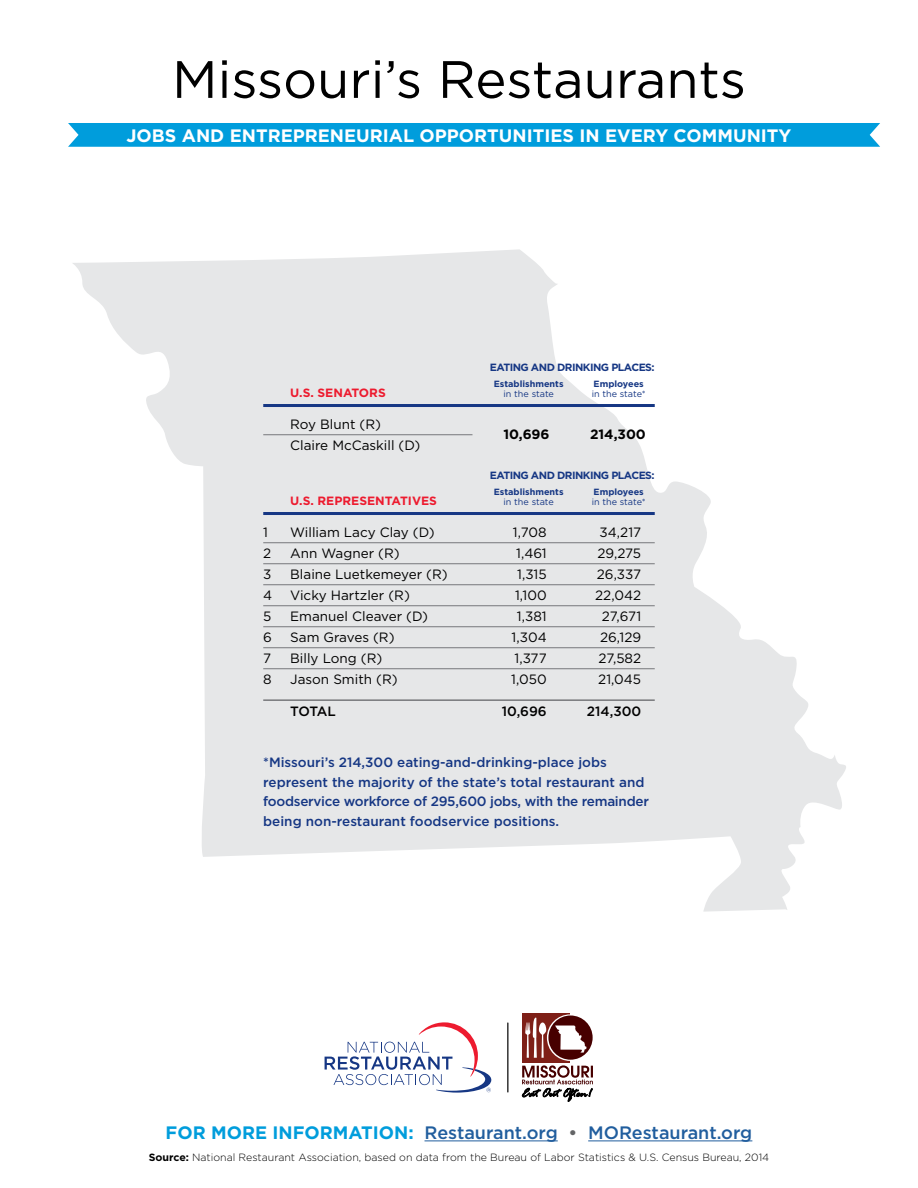
<style>
.page{position:relative;width:918px;height:1188px;background:#fff}
.page>*{position:absolute;margin:0;border:0;box-sizing:border-box;transform-origin:0 0}
.t1{font:52.5px "Gotham";color:#000}
.t2{font:700 18px "Gotham";color:#fff}
.t3{font:500 18px "Gotham";color:#215e9e}
.t4{font:13.5px/21px "Gotham";color:#000}
.t5{font:500 13.5px/19.5px "Gotham";color:#163784}
.t6{font:500 13.5px "Gotham";color:#000}
.t7{font:700 13.5px "Gotham";color:#000}
.t8{font:700 12px "Gotham";color:#ed1b2f}
.t9{font:300 10.5px "Gotham";color:#000}
.t10{font:700 10.5px "Gotham";letter-spacing:-.05em;color:#163784}
.t11{font:700 9px "Gotham";color:#163784}
.t12{font:9px "Gotham";color:#163784}
.s1{font-weight:700;color:#009ddc}
.s2{color:#636466}
.s3{font-weight:700}
</style>
<div class="page">
<div style="left:68px;top:123px;width:812px;height:24px;background:#009ddc"></div>
<svg style="left:73px;top:249px;width:773px;height:663px;fill:#e6e7e8"></svg>
<hr style="left:263px;top:434px;width:209px;height:1px;background:#77787b">
<hr style="left:263px;top:404px;width:392px;height:3px;background:#163784">
<hr style="left:263px;top:542px;width:392px;height:1px;background:#77787b">
<hr style="left:263px;top:563px;width:392px;height:1px;background:#77787b">
<hr style="left:263px;top:584px;width:392px;height:1px;background:#77787b">
<hr style="left:263px;top:605px;width:392px;height:1px;background:#77787b">
<hr style="left:263px;top:626px;width:392px;height:1px;background:#77787b">
<hr style="left:263px;top:647px;width:392px;height:1px;background:#77787b">
<hr style="left:263px;top:668px;width:392px;height:1px;background:#77787b">
<hr style="left:263px;top:699px;width:392px;height:2px;background:#77787b">
<hr style="left:263px;top:512px;width:392px;height:3px;background:#163784">
<svg style="left:325px;top:1022px;width:166px;height:71px"></svg>
<hr style="left:507px;top:1023px;width:1px;height:69px;background:#000">
<hr style="left:425px;top:1141px;width:133px;height:1px;background:#215e9e">
<hr style="left:588px;top:1141px;width:164px;height:1px;background:#215e9e">
<div style="left:522px;top:1013px;width:48px;height:49px;background:#7e1f17"></div>
<svg style="left:547px;top:1014px;width:46px;height:47px"></svg>
<svg style="left:548px;top:1015px;width:45px;height:45px"></svg>
<svg style="left:555px;top:1026px;width:32px;height:27px"></svg>
<svg style="left:522px;top:1065px;width:71px;height:37px"></svg>
<svg style="left:525px;top:1017px;width:21px;height:41px"></svg>
<h1 class="t1" style="left:172px;top:50px;width:575px">Missouri’s Restaurants</h1>
<h2 class="t2" style="left:126px;top:125px;width:667px">JOBS AND ENTREPRENEURIAL OPPORTUNITIES IN EVERY COMMUNITY</h2>
<p class="t10" style="left:490px;top:361px;width:166px">EATING AND DRINKING PLACES:</p>
<p class="t11" style="left:494px;top:378px;width:71px">Establishments</p>
<p class="t11" style="left:594px;top:378px;width:52px">Employees</p>
<p class="t8" style="left:290px;top:386px;width:97px">U.S. SENATORS</p>
<p class="t12" style="left:504px;top:389px;width:52px">in the state</p>
<p class="t12" style="left:592px;top:389px;width:56px">in the state*</p>
<p class="t4" style="left:290px;top:413px;width:132px">Roy Blunt (R)<br>Claire McCaskill (D)</p>
<p class="t7" style="left:503px;top:427px;width:48px">10,696</p>
<p class="t7" style="left:590px;top:427px;width:57px">214,300</p>
<p class="t10" style="left:490px;top:469px;width:166px">EATING AND DRINKING PLACES:</p>
<p class="t11" style="left:494px;top:486px;width:71px">Establishments</p>
<p class="t11" style="left:594px;top:486px;width:52px">Employees</p>
<p class="t8" style="left:290px;top:494px;width:148px">U.S. REPRESENTATIVES</p>
<p class="t12" style="left:504px;top:497px;width:52px">in the state</p>
<p class="t12" style="left:592px;top:497px;width:56px">in the state*</p>
<p class="t4" style="left:263px;top:521px;width:6px">1</p>
<p class="t4" style="left:290px;top:521px;width:146px">William Lacy Clay (D)</p>
<p class="t4" style="left:513px;top:521px;width:35px">1,708</p>
<p class="t4" style="left:600px;top:521px;width:43px">34,217</p>
<p class="t4" style="left:263px;top:542px;width:10px">2</p>
<p class="t4" style="left:290px;top:542px;width:111px">Ann Wagner (R)</p>
<p class="t4" style="left:516px;top:542px;width:32px">1,461</p>
<p class="t4" style="left:597px;top:542px;width:45px">29,275</p>
<p class="t4" style="left:263px;top:563px;width:10px">3</p>
<p class="t4" style="left:290px;top:563px;width:159px">Blaine Luetkemeyer (R)</p>
<p class="t4" style="left:517px;top:563px;width:31px">1,315</p>
<p class="t4" style="left:597px;top:563px;width:46px">26,337</p>
<p class="t4" style="left:263px;top:584px;width:11px">4</p>
<p class="t4" style="left:290px;top:584px;width:121px">Vicky Hartzler (R)</p>
<p class="t4" style="left:515px;top:584px;width:33px">1,100</p>
<p class="t4" style="left:595px;top:584px;width:48px">22,042</p>
<p class="t4" style="left:263px;top:605px;width:10px">5</p>
<p class="t4" style="left:290px;top:605px;width:139px">Emanuel Cleaver (D)</p>
<p class="t4" style="left:517px;top:605px;width:31px">1,381</p>
<p class="t4" style="left:602px;top:605px;width:41px">27,671</p>
<p class="t4" style="left:263px;top:626px;width:10px">6</p>
<p class="t4" style="left:290px;top:626px;width:106px">Sam Graves (R)</p>
<p class="t4" style="left:512px;top:626px;width:37px">1,304</p>
<p class="t4" style="left:600px;top:626px;width:43px">26,129</p>
<p class="t4" style="left:263px;top:647px;width:10px">7</p>
<p class="t4" style="left:290px;top:647px;width:94px">Billy Long (R)</p>
<p class="t4" style="left:515px;top:647px;width:34px">1,377</p>
<p class="t4" style="left:598px;top:647px;width:44px">27,582</p>
<p class="t4" style="left:263px;top:668px;width:10px">8</p>
<p class="t4" style="left:290px;top:668px;width:109px">Jason Smith (R)</p>
<p class="t4" style="left:511px;top:668px;width:37px">1,050</p>
<p class="t4" style="left:598px;top:668px;width:44px">21,045</p>
<p class="t6" style="left:290px;top:703px;width:47px">TOTAL</p>
<p class="t6" style="left:502px;top:703px;width:46px">10,696</p>
<p class="t6" style="left:587px;top:703px;width:56px">214,300</p>
<p class="t5" style="left:263px;top:753px;width:387px">*Missouri’s 214,300 eating-and-drinking-place jobs represent the majority of the state’s total restaurant and foodservice workforce of 295,600 jobs, with the remainder being non-restaurant foodservice positions.</p>
<h2 class="t3" style="left:166px;top:1122px;width:588px"><span class="s1">FOR MORE INFORMATION:</span> Restaurant.org <span class="s2">•</span> MORestaurant.org</h2>
<p class="t9" style="left:149px;top:1152px;width:622px"><span class="s3">Source:</span> National Restaurant Association, based on data from the Bureau of Labor Statistics &amp; U.S. Census Bureau, 2014</p>
</div>
